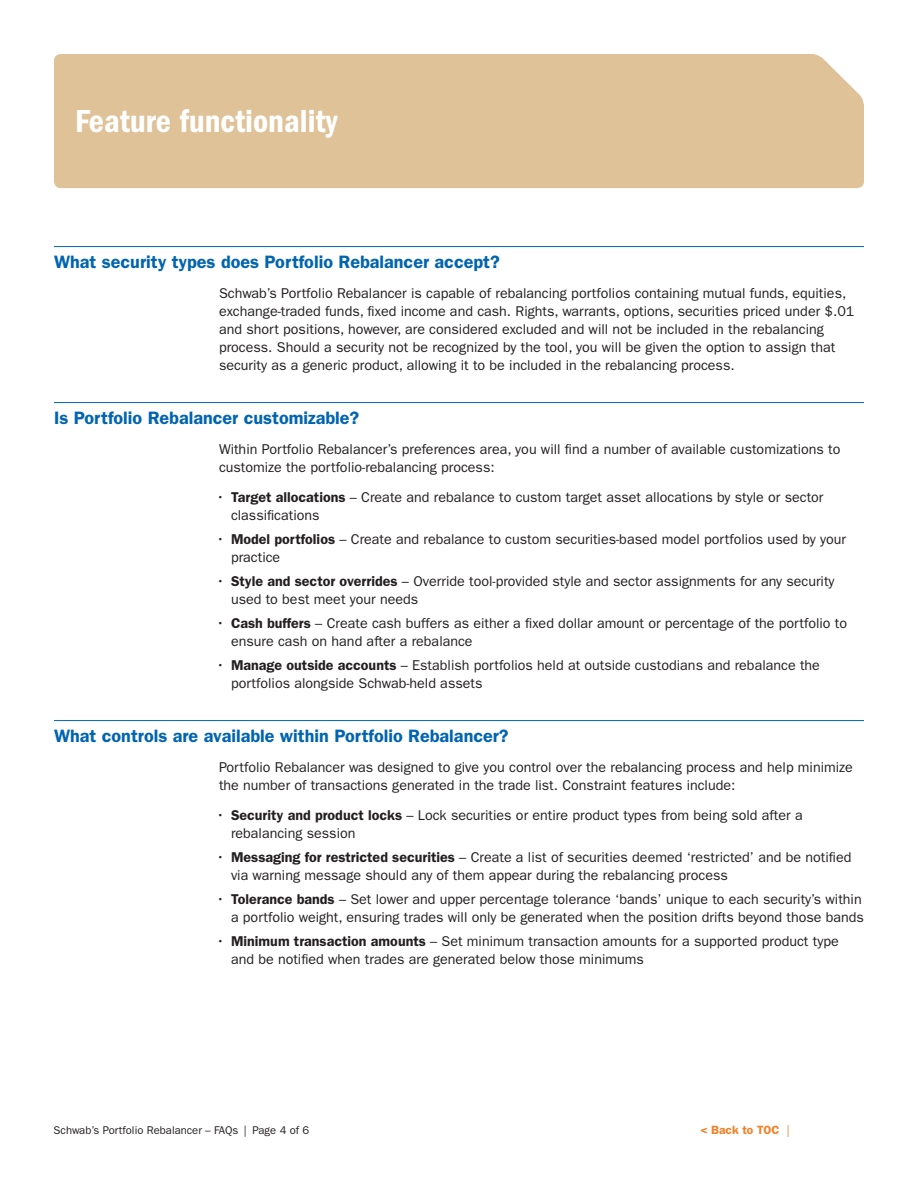
<style>
.page{position:relative;width:918px;height:1188px;background:#fff}
.page>*{position:absolute;margin:0;border:0;box-sizing:border-box;transform-origin:0 0}
.Headline{font:33px "ITC Franklin Gothic Std Dm Cd";color:#fff}
.Subheads{font:600 18px "ITC Franklin Gothic Std";color:#0164b1}
.Body_Bulleted{font:14.25px/18px "ITC Franklin Gothic Std";color:#231f20}
.Body_Main{font:14.25px/18px "ITC Franklin Gothic Std";color:#231f20}
.Body_Bulleted_Last{font:14.25px/18px "ITC Franklin Gothic Std";color:#231f20}
.t1{font:600 12px "ITC Franklin Gothic Std";color:#f48026}
.t2{font:11.25px "ITC Franklin Gothic Std";color:#231f20}
.s1{font-weight:600}
.s2{color:#dfc298}
</style>
<div class="page">
<div style="left:54px;top:54px;width:810px;height:134px;background:#dfc298"></div>
<hr style="left:54px;top:246px;width:810px;height:1px;background:#0164b1">
<hr style="left:54px;top:402px;width:810px;height:1px;background:#0164b1">
<hr style="left:54px;top:720px;width:810px;height:1px;background:#0164b1">
<p class="Headline" style="left:75px;top:103px;width:264px">Feature functionality</p>
<p class="Subheads" style="left:54px;top:251px;width:447px">What security types does Portfolio Rebalancer accept?</p>
<p class="Body_Main" style="left:219px;top:284px;width:637px">Schwab’s Portfolio Rebalancer is capable of rebalancing portfolios containing mutual funds, equities, exchange-traded funds, fixed income and cash. Rights, warrants, options, securities priced under $.01 and short positions, however, are considered excluded and will not be included in the rebalancing process. Should a security not be recognized by the tool, you will be given the option to assign that security as a generic product, allowing it to be included in the rebalancing process.</p>
<p class="Subheads" style="left:54px;top:407px;width:307px">Is Portfolio Rebalancer customizable?</p>
<p class="Body_Main" style="left:219px;top:440px;width:623px">Within Portfolio Rebalancer’s preferences area, you will find a number of available customizations to customize the portfolio-rebalancing process:</p>
<p class="Body_Bulleted" style="left:231px;top:488px;width:594px;text-indent:-15px">• <span class="s1">Target allocations</span> – Create and rebalance to custom target asset allocations by style or sector classifications</p>
<p class="Body_Bulleted" style="left:231px;top:530px;width:617px;text-indent:-15px">• <span class="s1">Model portfolios</span> – Create and rebalance to custom securities-based model portfolios used by your practice</p>
<p class="Body_Bulleted" style="left:231px;top:572px;width:605px;text-indent:-15px">• <span class="s1">Style and sector overrides</span> – Override tool-provided style and sector assignments for any security used to best meet your needs</p>
<p class="Body_Bulleted" style="left:231px;top:614px;width:618px;text-indent:-15px">• <span class="s1">Cash buffers</span> – Create cash buffers as either a fixed dollar amount or percentage of the portfolio to ensure cash on hand after a rebalance</p>
<p class="Body_Bulleted_Last" style="left:231px;top:656px;width:590px;text-indent:-15px">• <span class="s1">Manage outside accounts</span> – Establish portfolios held at outside custodians and rebalance the portfolios alongside Schwab-held assets</p>
<p class="Subheads" style="left:54px;top:725px;width:456px">What controls are available within Portfolio Rebalancer?</p>
<p class="Body_Main" style="left:219px;top:758px;width:635px">Portfolio Rebalancer was designed to give you control over the rebalancing process and help minimize the number of transactions generated in the trade list. Constraint features include:</p>
<p class="Body_Bulleted" style="left:231px;top:806px;width:573px;text-indent:-15px">• <span class="s1">Security and product locks</span> – Lock securities or entire product types from being sold after a rebalancing session</p>
<p class="Body_Bulleted" style="left:231px;top:848px;width:622px;text-indent:-15px">• <span class="s1">Messaging for restricted securities</span> – Create a list of securities deemed ‘restricted’ and be notified via warning message should any of them appear during the rebalancing process</p>
<p class="Body_Bulleted" style="left:216px;top:890px;width:650px;text-align:right">• <span class="s1">Tolerance bands</span> – Set lower and upper percentage tolerance ‘bands’ unique to each security’s within a portfolio weight, ensuring trades will only be generated when the position drifts beyond those bands</p>
<p class="Body_Bulleted_Last" style="left:231px;top:932px;width:609px;text-indent:-15px">• <span class="s1">Minimum transaction amounts</span> – Set minimum transaction amounts for a supported product type and be notified when trades are generated below those minimums</p>
<p class="t2" style="left:54px;top:1123px;width:257px">Schwab’s Portfolio Rebalancer – FAQs | Page 4 of 6</p>
<p class="t1" style="left:700px;top:1123px;width:91px">&lt; Back to TOC <span class="s2">|</span></p>
</div>
